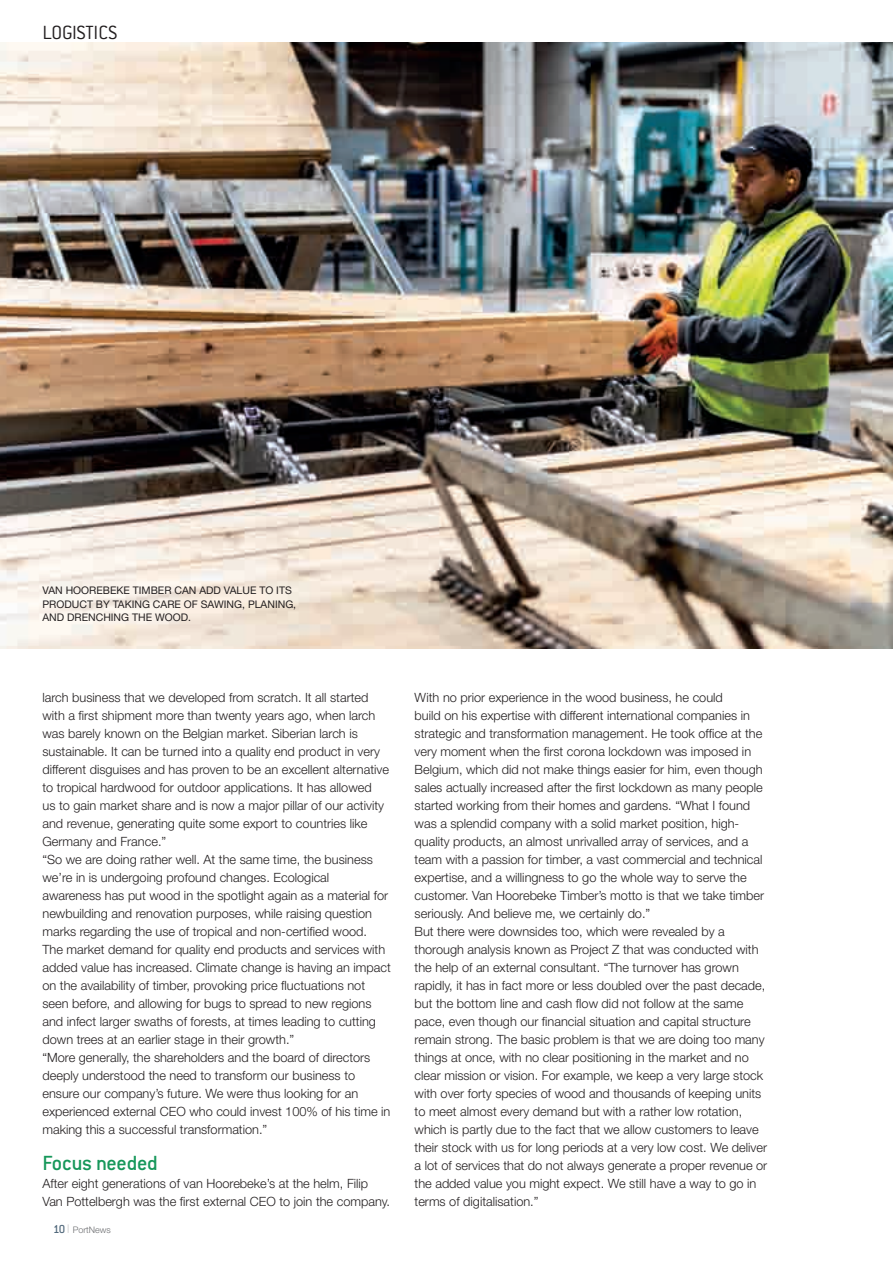
<style>
.page{position:relative;width:893px;height:1263px;background:#fff}
.page>*{position:absolute;margin:0;border:0;box-sizing:border-box;transform-origin:0 0}
.t1{font:500 22.5px "Conduit ITC";letter-spacing:-.015em;color:#16975a}
.t2{font:300 21px "Conduit ITC";letter-spacing:-.01em;color:#231f20}
.t3{font:300 12.75px/18px "Helvetica Neue LT Std";color:#231f20}
.t4{font:10.5px/13.5px "Helvetica Neue LT Std";color:#231f20}
.t5{font:300 9px "Helvetica Neue LT Std";color:#6c6d70}
.s1{font-family:"Conduit ITC";font-weight:500;font-size:12.75px;color:#52697c}
.s2{font-weight:200;font-size:12px}
</style>
<div class="page">
<img style="left:0;top:42px;width:893px;height:606px">
<h2 class="t2" style="left:42px;top:21px;width:76px">LOGISTICS</h2>
<p class="t4" style="left:42px;top:583px;width:255px">VAN HOOREBEKE TIMBER CAN ADD VALUE TO ITS<br>PRODUCT BY TAKING CARE OF SAWING, PLANING,<br>AND DRENCHING THE WOOD.</p>
<p class="t3" style="left:42px;top:688px;width:350px">larch business that we developed from scratch. It all started with a first shipment more than twenty years ago, when larch was barely known on the Belgian market. Siberian larch is sustainable. It can be turned into a quality end product in very different disguises and has proven to be an excellent alternative to tropical hardwood for outdoor applications. It has allowed<br>us to gain market share and is now a major pillar of our activity and revenue, generating quite some export to countries like Germany and France.”<br>“So we are doing rather well. At the same time, the business we’re in is undergoing profound changes. Ecological awareness has put wood in the spotlight again as a material for newbuilding and renovation purposes, while raising question marks regarding the use of tropical and non-certified wood.<br>The market demand for quality end products and services with added value has increased. Climate change is having an impact on the availability of timber, provoking price fluctuations not seen before, and allowing for bugs to spread to new regions and infect larger swaths of forests, at times leading to cutting down trees at an earlier stage in their growth.”<br>“More generally, the shareholders and the board of directors deeply understood the need to transform our business to ensure our company’s future. We were thus looking for an experienced external CEO who could invest 100% of his time in making this a successful transformation.”</p>
<h1 class="t1" style="left:42px;top:1150px;width:117px">Focus needed</h1>
<p class="t3" style="left:42px;top:1174px;width:349px">After eight generations of van Hoorebeke’s at the helm, Filip<br>Van Pottelbergh was the first external CEO to join the company.</p>
<p class="t5" style="left:53px;top:1224px;width:59px"><span class="s1">10</span> <span class="s2">I</span> PortNews</p>
<p class="t3" style="left:415px;top:688px;width:354px">With no prior experience in the wood business, he could<br>build on his expertise with different international companies in strategic and transformation management. He took office at the very moment when the first corona lockdown was imposed in Belgium, which did not make things easier for him, even though sales actually increased after the first lockdown as many people started working from their homes and gardens. “What I found was a splendid company with a solid market position, high&shy;quality products, an almost unrivalled array of services, and a team with a passion for timber, a vast commercial and technical expertise, and a willingness to go the whole way to serve the customer. Van Hoorebeke Timber’s motto is that we take timber seriously. And believe me, we certainly do.”<br>But there were downsides too, which were revealed by a thorough analysis known as Project Z that was conducted with the help of an external consultant. “The turnover has grown rapidly, it has in fact more or less doubled over the past decade, but the bottom line and cash flow did not follow at the same pace, even though our financial situation and capital structure remain strong. The basic problem is that we are doing too many things at once, with no clear positioning in the market and no clear mission or vision. For example, we keep a very large stock with over forty species of wood and thousands of keeping units to meet almost every demand but with a rather low rotation, which is partly due to the fact that we allow customers to leave their stock with us for long periods at a very low cost. We deliver a lot of services that do not always generate a proper revenue or the added value you might expect. We still have a way to go in terms of digitalisation.”</p>
</div>
